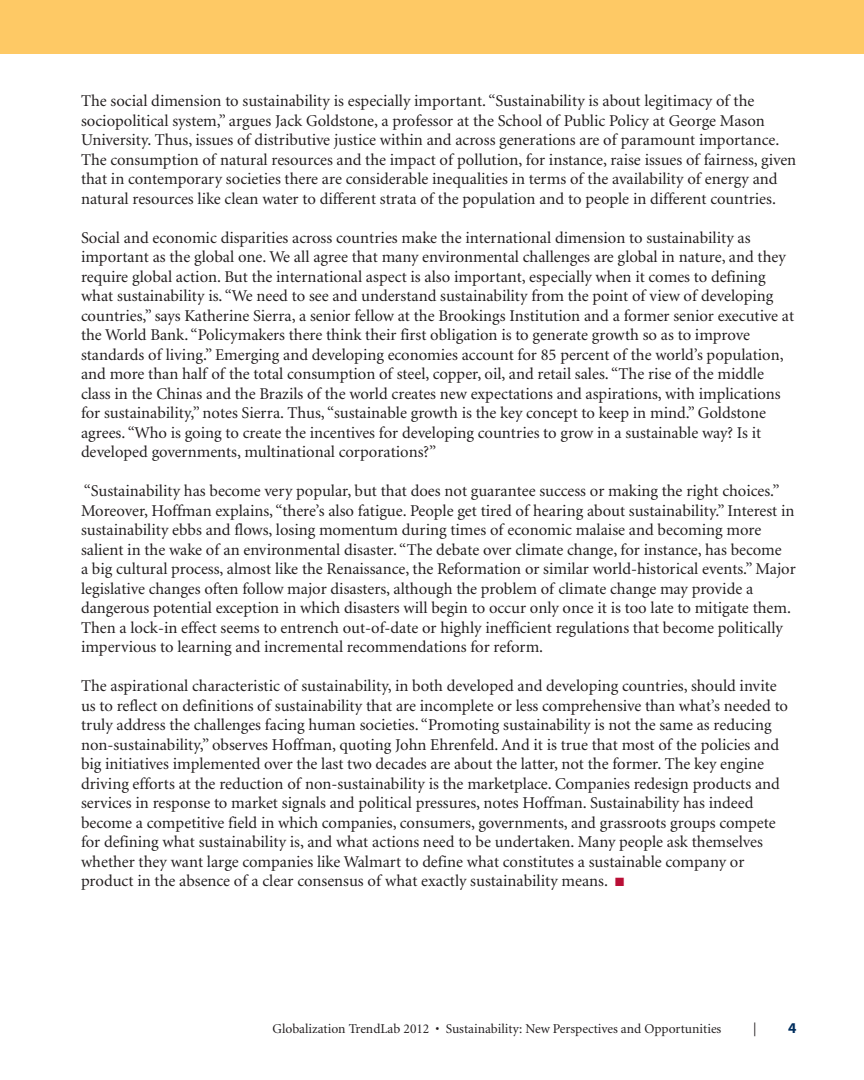
<style>
.page{position:relative;width:864px;height:1080px;background:#fff}
.page>*{position:absolute;margin:0;border:0;box-sizing:border-box;transform-origin:0 0}
.t1{font:300 18px "Frutiger";color:#231f20;scale:.69 1}
.t2{font:16.5px/19.5px "Minion";color:#231f20}
.t3{font:700 15px "Myriad";color:#002e5e}
.t4{font:13.5px "Minion";color:#231f20}
.s1{color:#b90f36}
</style>
<div class="page">
<div style="left:0;top:0;width:864px;height:54px;background:#fec965"></div>
<p class="t2" style="left:81px;top:92px;width:717px">The social dimension to sustainability is especially important. “Sustainability is about legitimacy of the sociopolitical system,” argues Jack Goldstone, a professor at the School of Public Policy at George Mason University. Thus, issues of distributive justice within and across generations are of paramount importance.<br>The consumption of natural resources and the impact of pollution, for instance, raise issues of fairness, given that in contemporary societies there are considerable inequalities in terms of the availability of energy and natural resources like clean water to different strata of the population and to people in different countries.</p>
<p class="t2" style="left:81px;top:229px;width:715px">Social and economic disparities across countries make the international dimension to sustainability as important as the global one. We all agree that many environmental challenges are global in nature, and they require global action. But the international aspect is also important, especially when it comes to defining what sustainability is. “We need to see and understand sustainability from the point of view of developing countries,” says Katherine Sierra, a senior fellow at the Brookings Institution and a former senior executive at the World Bank. “Policymakers there think their first obligation is to generate growth so as to improve standards of living.” Emerging and developing economies account for 85 percent of the world’s population, and more than half of the total consumption of steel, copper, oil, and retail sales. “The rise of the middle class in the Chinas and the Brazils of the world creates new expectations and aspirations, with implications for sustainability,” notes Sierra. Thus, “sustainable growth is the key concept to keep in mind.” Goldstone agrees. “Who is going to create the incentives for developing countries to grow in a sustainable way? Is it developed governments, multinational corporations?”</p>
<p class="t2" style="left:81px;top:483px;width:716px">“Sustainability has become very popular, but that does not guarantee success or making the right choices.” Moreover, Hoffman explains, “there’s also fatigue. People get tired of hearing about sustainability.” Interest in sustainability ebbs and flows, losing momentum during times of economic malaise and becoming more salient in the wake of an environmental disaster. “The debate over climate change, for instance, has become<br>a big cultural process, almost like the Renaissance, the Reformation or similar world-historical events.” Major legislative changes often follow major disasters, although the problem of climate change may provide a dangerous potential exception in which disasters will begin to occur only once it is too late to mitigate them.<br>Then a lock-in effect seems to entrench out-of-date or highly inefficient regulations that become politically impervious to learning and incremental recommendations for reform.</p>
<p class="t2" style="left:81px;top:678px;width:709px">The aspirational characteristic of sustainability, in both developed and developing countries, should invite us to reflect on definitions of sustainability that are incomplete or less comprehensive than what’s needed to truly address the challenges facing human societies. “Promoting sustainability is not the same as reducing non-sustainability,” observes Hoffman, quoting John Ehrenfeld. And it is true that most of the policies and big initiatives implemented over the last two decades are about the latter, not the former. The key engine driving efforts at the reduction of non-sustainability is the marketplace. Companies redesign products and services in response to market signals and political pressures, notes Hoffman. Sustainability has indeed become a competitive field in which companies, consumers, governments, and grassroots groups compete for defining what sustainability is, and what actions need to be undertaken. Many people ask themselves whether they want large companies like Walmart to define what constitutes a sustainable company or product in the absence of a clear consensus of what exactly sustainability means. <span class="s1">■</span></p>
<p class="t4" style="left:273px;top:1023px;width:450px">Globalization TrendLab 2012 • Sustainability: New Perspectives and Opportunities</p>
<p class="t1" style="left:753px;top:1022px;width:5px">|</p>
<p class="t3" style="left:788px;top:1022px;width:10px">4</p>
</div>
